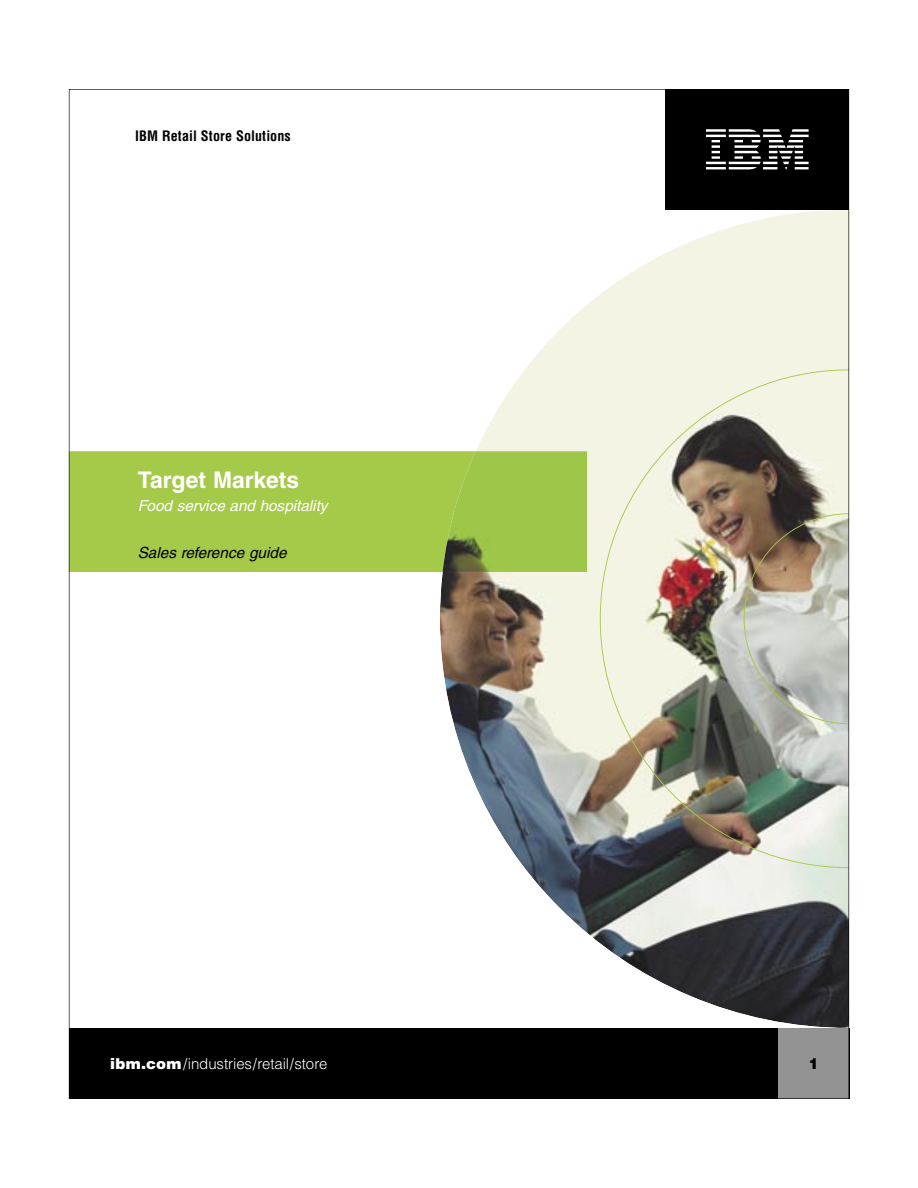
<style>
.page{position:relative;width:918px;height:1188px;background:#fff}
.page>*{position:absolute;margin:0;border:0;box-sizing:border-box;transform-origin:0 0}
.t1{font:700 22.95px "Helvetica";letter-spacing:-.005em;color:#fff}
.t2{font:italic 15.3px "Helvetica";letter-spacing:-.005em;color:#fff}
.t3{font:italic 15.3px "Helvetica";color:#000}
.t4{font:300 15px "Helvetica";letter-spacing:-.005em;color:#fff}
.t5{font:900 15px "Helvetica";color:#000}
.t6{font:700 condensed 14.1px "Helvetica";letter-spacing:.005em;color:#000}
.s1{font-weight:900}
</style>
<div class="page">
<img style="left:440px;top:210px;width:409px;height:818px">
<img style="left:600px;top:369px;width:249px;height:499px">
<svg style="left:744px;top:513px;width:105px;height:211px"></svg>
<div style="left:70px;top:451px;width:373px;height:121px;background:#a5c949"></div>
<img style="left:443px;top:451px;width:144px;height:121px">
<div style="left:69px;top:1028px;width:780px;height:71px;background:#000"></div>
<div style="left:778px;top:1028px;width:71px;height:71px;background:#939393"></div>
<div style="left:666px;top:89px;width:183px;height:121px;background:#000"></div>
<svg style="left:706px;top:129px;width:103px;height:40px"></svg>
<hr style="left:69px;top:89px;width:1px;height:1010px;background:#000">
<hr style="left:69px;top:1098px;width:780px;height:1px;background:#000">
<hr style="left:849px;top:89px;width:1px;height:1010px;background:#000">
<hr style="left:69px;top:89px;width:780px;height:1px;background:#000">
<p class="t6" style="left:135px;top:127px;width:157px">IBM Retail Store Solutions</p>
<h1 class="t1" style="left:138px;top:466px;width:163px">Target Markets</h1>
<p class="t2" style="left:138px;top:497px;width:191px">Food service and hospitality</p>
<p class="t3" style="left:138px;top:544px;width:151px">Sales reference guide</p>
<p class="t4" style="left:110px;top:1055px;width:219px"><span class="s1">ibm.com</span>/industries/retail/store</p>
<p class="t5" style="left:809px;top:1054px;width:12px">1</p>
</div>
